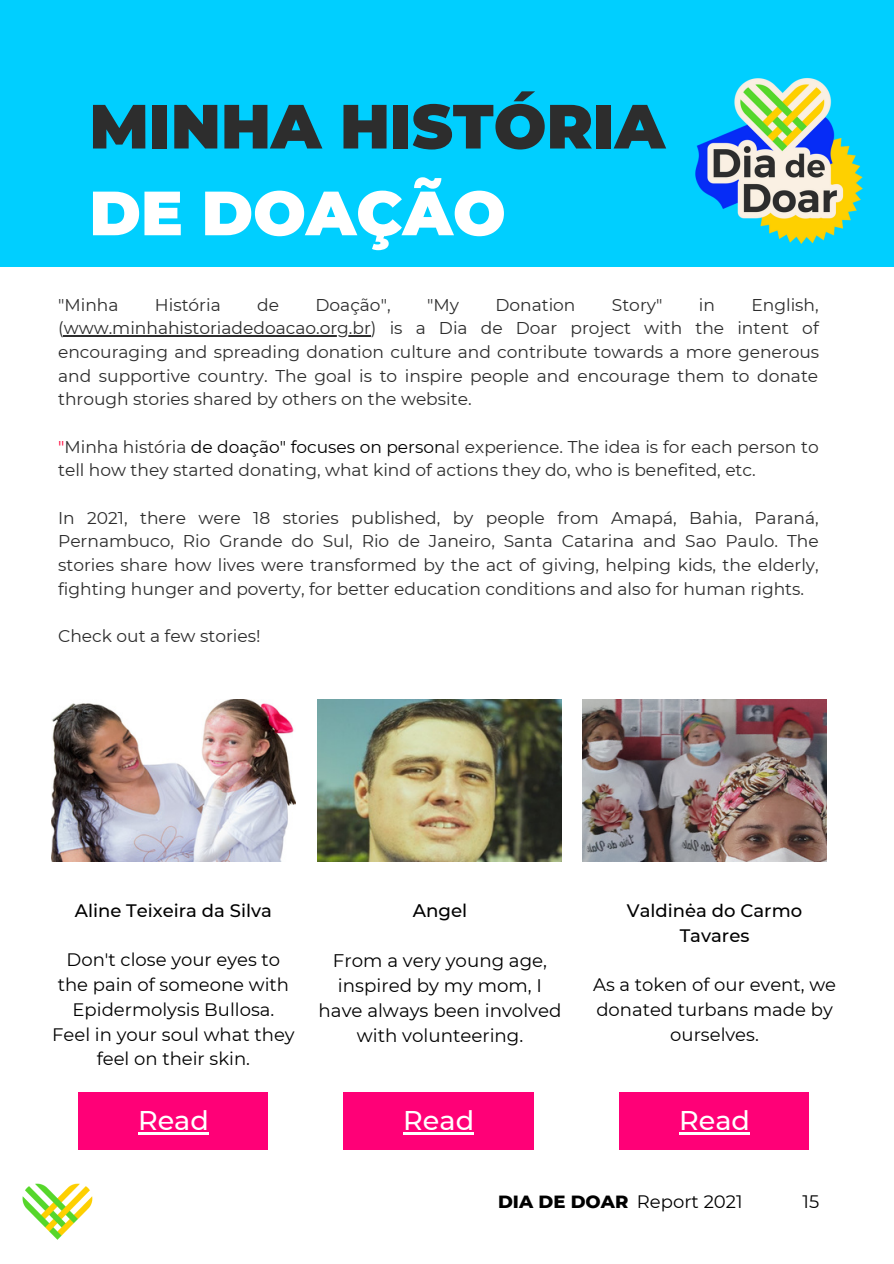
<style>
.page{position:relative;width:894px;height:1264px;background:#fff}
.page>*{position:absolute;margin:0;border:0;box-sizing:border-box;transform-origin:0 0}
.t1{font:900 62.25px "Montserrat";color:#2d2d2d}
.t2{font:900 62.25px "Montserrat";color:#fff}
.t3{font:500 27px "Montserrat";color:#fff}
.t4{font:18.15px/25px "Montserrat";color:#000;text-align:center}
.t5{font:500 18.15px "Montserrat";color:#000}
.t6{font:18px/24.8px "Montserrat";color:#000;text-align:center}
.t7{font:500 18px/24.8px "Montserrat";color:#000;text-align:center}
.t8{font:17.1px/23.7px "Montserrat";color:#2d2d2d;text-align:justify}
.s1{color:#ff0038}
.s2{color:#000}
.s3{font-weight:800}
</style>
<div class="page">
<img style="left:22px;top:1183px;width:71px;height:57px">
<div style="left:0;top:0;width:893px;height:267px;background:#00cfff"></div>
<img style="left:695px;top:78px;width:168px;height:166px">
<img style="left:51px;top:699px;width:245px;height:162px">
<img style="left:317px;top:699px;width:244px;height:162px">
<img style="left:582px;top:699px;width:244px;height:162px">
<hr style="left:64px;top:335px;width:307px;height:2px;background:#2d2d2d">
<div style="left:78px;top:1092px;width:190px;height:57px;background:#f07"></div>
<hr style="left:138px;top:1132px;width:71px;height:2px;background:#fff">
<div style="left:343px;top:1092px;width:190px;height:57px;background:#f07"></div>
<hr style="left:403px;top:1132px;width:71px;height:2px;background:#fff">
<div style="left:619px;top:1092px;width:189px;height:57px;background:#f07"></div>
<hr style="left:679px;top:1132px;width:70px;height:2px;background:#fff">
<h1 class="t1" style="left:89px;top:88px;width:577px">MINHA HISTÓRIA</h1>
<h1 class="t2" style="left:89px;top:175px;width:417px">DE DOAÇÃO</h1>
<p class="t8" style="left:58px;top:293px;width:762px;text-indent:693px">English, (www.minhahistoriadedoacao.org.br) is a Dia de Doar project with the intent of encouraging and spreading donation culture and contribute towards a more generous and supportive country. The goal is to inspire people and encourage them to donate through stories shared by others on the website.</p>
<p class="t8" style="left:58px;top:435px;width:762px"><span class="s1">"</span>Minha história <span class="s2">de doação" focuses on person</span>al experience. The idea is for each person to tell how they started donating, what kind of actions they do, who is benefited, etc.</p>
<p class="t8" style="left:58px;top:505px;width:762px">In 2021, there were 18 stories published, by people from Amapá, Bahia, Paraná, Pernambuco, Rio Grande do Sul, Rio de Janeiro, Santa Catarina and Sao Paulo. The stories share how lives were transformed by the act of giving, helping kids, the elderly, fighting hunger and poverty, for better education conditions and also for human rights.</p>
<p class="t8" style="left:58px;top:624px;width:204px">Check out a few stories!</p>
<p class="t8" style="left:58px;top:293px;width:62px">"Minha</p>
<p class="t8" style="left:155px;top:293px;width:67px">História</p>
<p class="t8" style="left:257px;top:293px;width:23px">de</p>
<p class="t8" style="left:315px;top:293px;width:77px">Doação",</p>
<p class="t8" style="left:427px;top:293px;width:33px">"My</p>
<p class="t8" style="left:495px;top:293px;width:82px">Donation</p>
<p class="t8" style="left:611px;top:293px;width:52px">Story"</p>
<p class="t8" style="left:698px;top:293px;width:18px">in</p>
<p class="t7" style="left:75px;top:897px;width:198px">Aline Teixeira da Silva</p>
<p class="t6" style="left:52px;top:947px;width:244px">Don't close your eyes to the pain of someone with<br>Epidermolysis Bullosa.<br>Feel in your soul what they feel on their skin.</p>
<h2 class="t3" style="left:138px;top:1104px;width:72px">Read</h2>
<p class="t5" style="left:412px;top:899px;width:56px">Angel</p>
<p class="t4" style="left:318px;top:948px;width:244px">From a very young age, inspired by my mom, I have always been involved with volunteering.</p>
<h2 class="t3" style="left:403px;top:1104px;width:72px">Read</h2>
<p class="t7" style="left:626px;top:897px;width:177px">Valdinėa do Carmo<br>Tavares</p>
<p class="t6" style="left:593px;top:972px;width:244px">As a token of our event, we donated turbans made by ourselves.</p>
<h2 class="t3" style="left:679px;top:1104px;width:72px">Read</h2>
<p class="t6" style="left:498px;top:1188px;width:246px"><span class="s3">DIA DE DOAR</span> Report 2021</p>
<p class="t6" style="left:802px;top:1188px;width:18px">15</p>
</div>
